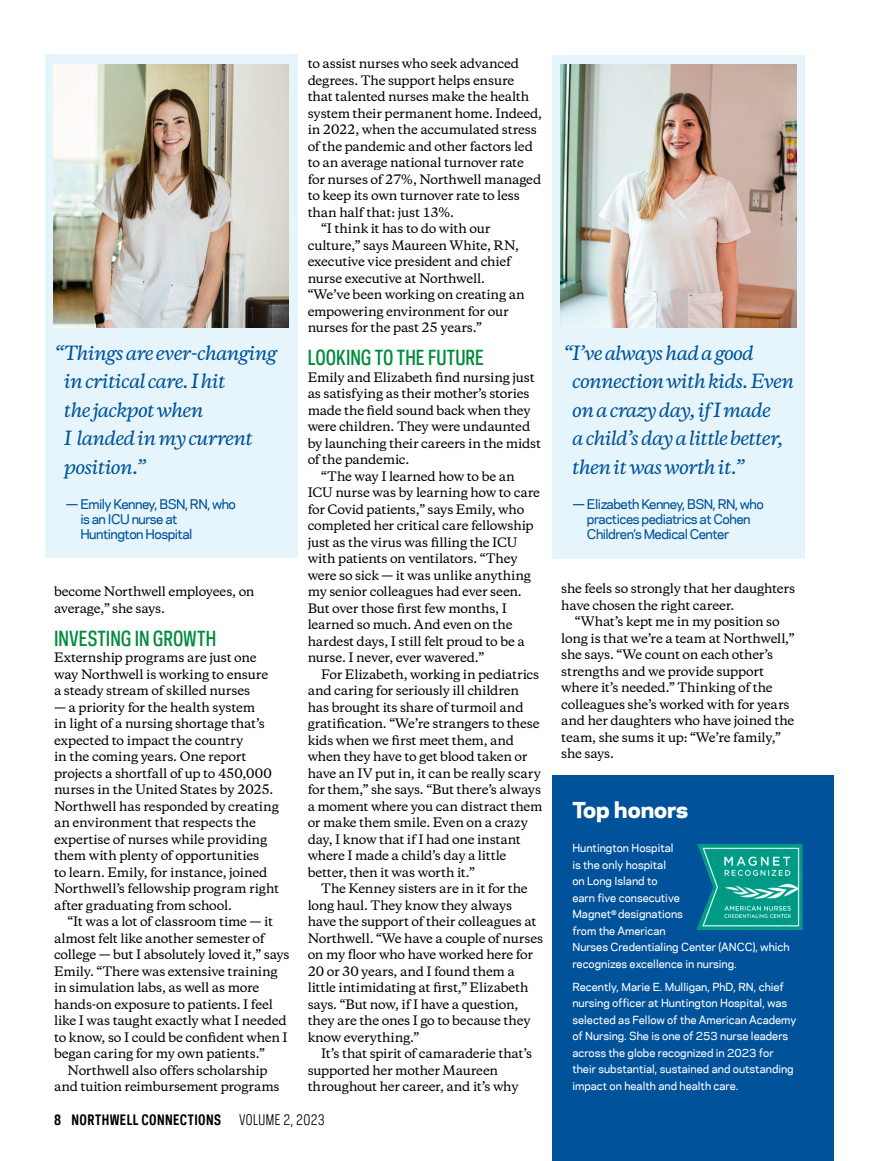
<style>
.page{position:relative;width:878px;height:1161px;background:#fff}
.page>*{position:absolute;margin:0;border:0;box-sizing:border-box;transform-origin:0 0}
.t1{font:800 21px "Polaris";color:#fff}
.t2{font:500 19.5px "Polaris Condensed";color:#008b3b}
.t3{font:italic 500 18px/28.5px "Copernicus";letter-spacing:-.04em;color:#00529b}
.t4{font:700 13.5px "Polaris Condensed";letter-spacing:.035em;color:#000001}
.t5{font:13.5px "Polaris Condensed";letter-spacing:.025em;color:#000001}
.t6{font:500 12.6px/15px "Polaris";letter-spacing:-.04em;color:#00529b}
.t7{font:500 12px/16.5px "Copernicus";letter-spacing:-.015em;color:#000001}
.t8{font:500 10.5px/16.5px "Polaris";color:#fff}
</style>
<div class="page">
<div style="left:552px;top:56px;width:252px;height:503px;background:#e5f5fb"></div>
<div style="left:45px;top:54px;width:252px;height:503px;background:#e5f5fb"></div>
<div style="left:552px;top:776px;width:281px;height:385px;background:#00529b"></div>
<img style="left:560px;top:64px;width:236px;height:263px">
<img style="left:53px;top:64px;width:236px;height:263px">
<img style="left:696px;top:845px;width:106px;height:84px">
<h3 class="t3" style="left:64px;top:339px;width:215px;text-indent:-10px">“Things are ever-changing in critical care. I hit<br>the jackpot when<br>I landed in my current position.”</h3>
<p class="t6" style="left:80px;top:496px;width:157px;text-indent:-14px">— Emily Kenney, BSN, RN, who is an ICU nurse at<br>Huntington Hospital</p>
<p class="t7" style="left:54px;top:582px;width:202px">become Northwell employees, on average,” she says.</p>
<h2 class="t2" style="left:54px;top:625px;width:164px">INVESTING IN GROWTH</h2>
<p class="t7" style="left:54px;top:648px;width:216px">Externship programs are just one way Northwell is working to ensure a steady stream of skilled nurses</p>
<p class="t7" style="left:54px;top:698px;width:226px">— a priority for the health system<br>in light of a nursing shortage that’s expected to impact the country<br>in the coming years. One report projects a shortfall of up to 450,000 nurses in the United States by 2025.<br>Northwell has responded by creating an environment that respects the expertise of nurses while providing them with plenty of opportunities<br>to learn. Emily, for instance, joined Northwell’s fellowship program right after graduating from school.</p>
<p class="t7" style="left:68px;top:912px;width:207px">“It was a lot of classroom time — it</p>
<p class="t7" style="left:54px;top:929px;width:212px">almost felt like another semester of</p>
<p class="t7" style="left:54px;top:945px;width:237px">college — but I absolutely loved it,” says</p>
<p class="t7" style="left:54px;top:962px;width:225px">Emily. “There was extensive training</p>
<p class="t7" style="left:54px;top:978px;width:207px">in simulation labs, as well as more</p>
<p class="t7" style="left:54px;top:995px;width:220px">hands-on exposure to patients. I feel</p>
<p class="t7" style="left:54px;top:1011px;width:234px">like I was taught exactly what I needed</p>
<p class="t7" style="left:54px;top:1028px;width:235px">to know, so I could be confident when I</p>
<p class="t7" style="left:54px;top:1044px;width:212px">began caring for my own patients.”</p>
<p class="t7" style="left:68px;top:1061px;width:201px">Northwell also offers scholarship</p>
<p class="t7" style="left:54px;top:1077px;width:227px">and tuition reimbursement programs</p>
<p class="t7" style="left:308px;top:54px;width:213px">to assist nurses who seek advanced</p>
<p class="t7" style="left:308px;top:71px;width:208px">degrees. The support helps ensure</p>
<p class="t7" style="left:308px;top:87px;width:223px">that talented nurses make the health</p>
<p class="t7" style="left:308px;top:104px;width:236px">system their permanent home. Indeed,</p>
<p class="t7" style="left:308px;top:120px;width:231px">in 2022, when the accumulated stress</p>
<p class="t7" style="left:308px;top:137px;width:227px">of the pandemic and other factors led</p>
<p class="t7" style="left:308px;top:153px;width:218px">to an average national turnover rate</p>
<p class="t7" style="left:308px;top:170px;width:235px">for nurses of 27%, Northwell managed</p>
<p class="t7" style="left:308px;top:186px;width:213px">to keep its own turnover rate to less</p>
<p class="t7" style="left:308px;top:203px;width:148px">than half that: just 13%.</p>
<p class="t7" style="left:321px;top:219px;width:171px">“I think it has to do with our</p>
<p class="t7" style="left:308px;top:236px;width:213px">culture,” says Maureen White, RN,</p>
<p class="t7" style="left:308px;top:252px;width:205px">executive vice president and chief</p>
<p class="t7" style="left:308px;top:269px;width:179px">nurse executive at Northwell.</p>
<p class="t7" style="left:308px;top:285px;width:218px">“We’ve been working on creating an</p>
<p class="t7" style="left:308px;top:302px;width:202px">empowering environment for our</p>
<p class="t7" style="left:308px;top:318px;width:176px">nurses for the past 25 years.”</p>
<h2 class="t2" style="left:308px;top:345px;width:178px">LOOKING TO THE FUTURE</h2>
<p class="t7" style="left:308px;top:368px;width:228px">Emily and Elizabeth find nursing just</p>
<p class="t7" style="left:308px;top:384px;width:223px">as satisfying as their mother’s stories</p>
<p class="t7" style="left:308px;top:401px;width:224px">made the field sound back when they</p>
<p class="t7" style="left:308px;top:417px;width:224px">were children. They were undaunted</p>
<p class="t7" style="left:308px;top:434px;width:235px">by launching their careers in the midst</p>
<p class="t7" style="left:308px;top:450px;width:103px">of the pandemic.</p>
<p class="t7" style="left:321px;top:467px;width:195px">“The way I learned how to be an</p>
<p class="t7" style="left:308px;top:483px;width:234px">ICU nurse was by learning how to care</p>
<p class="t7" style="left:308px;top:500px;width:218px">for Covid patients,” says Emily, who</p>
<p class="t7" style="left:308px;top:516px;width:227px">completed her critical care fellowship</p>
<p class="t7" style="left:308px;top:533px;width:211px">just as the virus was filling the ICU</p>
<p class="t7" style="left:308px;top:549px;width:211px">with patients on ventilators. “They</p>
<p class="t7" style="left:308px;top:566px;width:225px">were so sick — it was unlike anything</p>
<p class="t7" style="left:308px;top:582px;width:216px">my senior colleagues had ever seen.</p>
<p class="t7" style="left:308px;top:599px;width:201px">But over those first few months, I</p>
<p class="t7" style="left:308px;top:615px;width:206px">learned so much. And even on the</p>
<p class="t7" style="left:308px;top:632px;width:218px">hardest days, I still felt proud to be a</p>
<p class="t7" style="left:308px;top:648px;width:178px">nurse. I never, ever wavered.”</p>
<p class="t7" style="left:321px;top:665px;width:220px">For Elizabeth, working in pediatrics</p>
<p class="t7" style="left:308px;top:681px;width:213px">and caring for seriously ill children</p>
<p class="t7" style="left:308px;top:698px;width:217px">has brought its share of turmoil and</p>
<p class="t7" style="left:308px;top:714px;width:233px">gratification. “We’re strangers to these</p>
<p class="t7" style="left:308px;top:731px;width:208px">kids when we first meet them, and</p>
<p class="t7" style="left:308px;top:747px;width:221px">when they have to get blood taken or</p>
<p class="t7" style="left:308px;top:764px;width:235px">have an IV put in, it can be really scary</p>
<p class="t7" style="left:308px;top:780px;width:235px">for them,” she says. “But there’s always</p>
<p class="t7" style="left:308px;top:797px;width:236px">a moment where you can distract them</p>
<p class="t7" style="left:308px;top:813px;width:222px">or make them smile. Even on a crazy</p>
<p class="t7" style="left:308px;top:830px;width:215px">day, I know that if I had one instant</p>
<p class="t7" style="left:308px;top:846px;width:200px">where I made a child’s day a little</p>
<p class="t7" style="left:308px;top:863px;width:169px">better, then it was worth it.”</p>
<p class="t7" style="left:321px;top:879px;width:208px">The Kenney sisters are in it for the</p>
<p class="t7" style="left:308px;top:896px;width:206px">long haul. They know they always</p>
<p class="t7" style="left:308px;top:912px;width:230px">have the support of their colleagues at</p>
<p class="t7" style="left:308px;top:929px;width:237px">Northwell. “We have a couple of nurses</p>
<p class="t7" style="left:308px;top:945px;width:227px">on my floor who have worked here for</p>
<p class="t7" style="left:308px;top:962px;width:209px">20 or 30 years, and I found them a</p>
<p class="t7" style="left:308px;top:978px;width:222px">little intimidating at first,” Elizabeth</p>
<p class="t7" style="left:308px;top:995px;width:212px">says. “But now, if I have a question,</p>
<p class="t7" style="left:308px;top:1011px;width:224px">they are the ones I go to because they</p>
<p class="t7" style="left:308px;top:1028px;width:113px">know everything.”</p>
<p class="t7" style="left:321px;top:1044px;width:212px">It’s that spirit of camaraderie that’s</p>
<p class="t7" style="left:308px;top:1061px;width:192px">supported her mother Maureen</p>
<p class="t7" style="left:308px;top:1077px;width:212px">throughout her career, and it’s why</p>
<p class="t4" style="left:54px;top:1111px;width:168px">8 NORTHWELL CONNECTIONS</p>
<p class="t5" style="left:239px;top:1111px;width:87px">VOLUME 2, 2023</p>
<h3 class="t3" style="left:572px;top:339px;width:223px;text-indent:-9px">“I’ve always had a good connection with kids. Even on a crazy day, if I made<br>a child’s day a little better, then it was worth it.”</h3>
<p class="t6" style="left:587px;top:496px;width:178px;text-indent:-14px">— Elizabeth Kenney, BSN, RN, who practices pediatrics at Cohen<br>Children’s Medical Center</p>
<p class="t7" style="left:561px;top:579px;width:235px">she feels so strongly that her daughters have chosen the right career.</p>
<p class="t7" style="left:561px;top:612px;width:235px;text-indent:14px">“What’s kept me in my position so long is that we’re a team at Northwell,” she says. “We count on each other’s strengths and we provide support where it’s needed.” Thinking of the colleagues she’s worked with for years and her daughters who have joined the team, she sums it up: “We’re family,” she says.</p>
<h1 class="t1" style="left:572px;top:792px;width:117px">Top honors</h1>
<p class="t8" style="left:572px;top:839px;width:219px">Huntington Hospital<br>is the only hospital<br>on Long Island to<br>earn five consecutive<br>Magnet<sup>®</sup> designations<br>from the American<br>Nurses Credentialing Center (ANCC), which recognizes excellence in nursing.</p>
<p class="t8" style="left:572px;top:978px;width:225px">Recently, Marie E. Mulligan, PhD, RN, chief nursing officer at Huntington Hospital, was selected as Fellow of the American Academy of Nursing. She is one of 253 nurse leaders across the globe recognized in 2023 for their substantial, sustained and outstanding impact on health and health care.</p>
</div>
